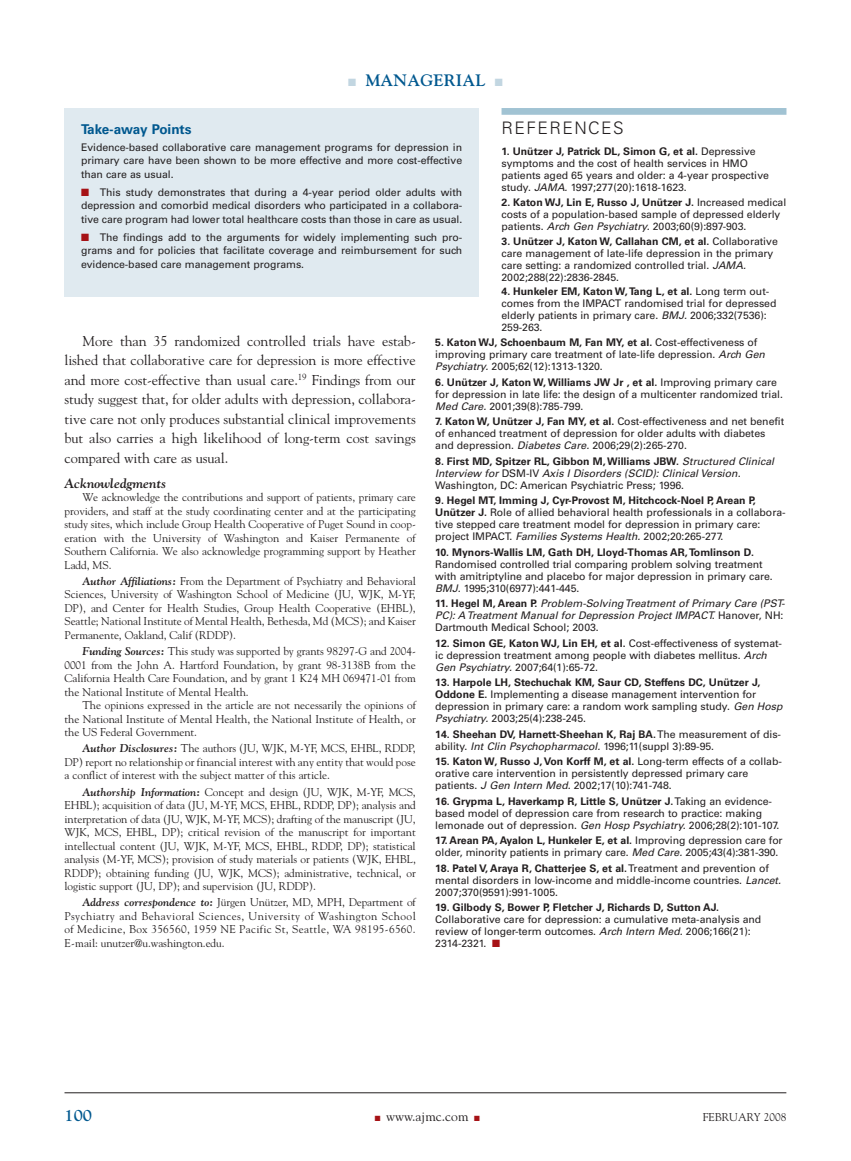
<style>
.page{position:relative;width:851px;height:1161px;background:#fff}
.page>*{position:absolute;margin:0;border:0;box-sizing:border-box;transform-origin:0 0}
.t1{font:300 17.25px "Univers";letter-spacing:.085em;color:#231f20}
.t2{font:700 16.5px "Goudy";letter-spacing:.01em;color:#00588f}
.t3{font:14.25px/19.5px "Goudy";letter-spacing:-.005em;color:#231f20;text-align:justify}
.t4{font:italic 700 13.5px "Goudy";color:#231f20}
.t5{font:700 13.5px "Univers";letter-spacing:-.02em;color:#00588f}
.t6{font:13.5px "Goudy";color:#231f20}
.t7{font:11.25px/13.5px "Goudy";letter-spacing:-.005em;color:#231f20;text-align:justify}
.t8{font:10.5px/12px "Univers";letter-spacing:-.005em;color:#231f20}
.t9{font:italic 10.5px/12px "Univers";color:#231f20}
.t10{font:700 10.5px "Univers";color:#231f20}
.s1{color:#c2d6e1}
.s2{font-weight:700}
.s3{font-style:italic}
.s4{font-weight:700;font-style:normal}
.s5{font-style:normal}
.s6{color:#a61216}
.s7{font-weight:700;font-style:italic}
</style>
<div class="page">
<div style="left:501px;top:108px;width:285px;height:7px;background:#a1c3d3"></div>
<hr style="left:64px;top:1093px;width:722px;height:1px;background:#231f20">
<div style="left:64px;top:108px;width:415px;height:189px;background:#e0eaf0"></div>
<h2 class="t2" style="left:348px;top:70px;width:156px"><span class="s1">■</span> MANAGERIAL <span class="s1">■</span></h2>
<h1 class="t1" style="left:501px;top:122px;width:124px">REFERENCES</h1>
<p class="t8" style="left:501px;top:147px;width:269px"><span class="s2">1. Unützer J, Patrick DL, Simon G, et al.</span> Depressive symptoms and the cost of health services in HMO patients aged 65 years and older: a 4-year prospective study. <span class="s3">JAMA.</span> 1997;277(20):1618-1623.</p>
<p class="t8" style="left:501px;top:197px;width:286px"><span class="s2">2. Katon WJ, Lin E, Russo J, Unützer J.</span> Increased medical costs of a population-based sample of depressed elderly patients. <span class="s3">Arch Gen Psychiatry.</span> 2003;60(9):897-903.</p>
<p class="t8" style="left:501px;top:236px;width:278px"><span class="s2">3. Unützer J, Katon W, Callahan CM, et al.</span> Collaborative care management of late-life depression in the primary care setting: a randomized controlled trial. <span class="s3">JAMA.<br></span>2002;288(22):2836-2845.</p>
<p class="t8" style="left:501px;top:287px;width:276px"><span class="s2">4. Hunkeler EM, Katon W,Tang L, et al.</span> Long term out&shy;comes from the IMPACT randomised trial for depressed elderly patients in primary care. <span class="s3">BMJ.</span> 2006;332(7536):<br>259-263.</p>
<p class="t8" style="left:435px;top:337px;width:331px"><span class="s2">5. Katon WJ, Schoenbaum M, Fan MY, et al.</span> Cost-effectiveness of improving primary care treatment of late-life depression. <span class="s3">Arch Gen<br>Psychiatry.</span> 2005;62(12):1313-1320.</p>
<p class="t8" style="left:435px;top:377px;width:349px"><span class="s2">6. Unützer J, Katon W, Williams JW Jr , et al.</span> Improving primary care for depression in late life: the design of a multicenter randomized trial.<br><span class="s3">Med Care.</span> 2001;39(8):785-799.</p>
<p class="t8" style="left:435px;top:416px;width:350px"><span class="s2">7. Katon W, Unützer J, Fan MY, et al.</span> Cost-effectiveness and net benefit of enhanced treatment of depression for older adults with diabetes and depression. <span class="s3">Diabetes Care.</span> 2006;29(2):265-270.</p>
<p class="t9" style="left:435px;top:456px;width:340px"><span class="s4">8. First MD, Spitzer RL, Gibbon M, Williams JBW.</span> Structured Clinical<br>Interview for <span class="s5">DSM-IV</span> Axis I Disorders (SCID): Clinical Version.<br><span class="s5">Washington, DC: American Psychiatric Press; 1996.</span></p>
<p class="t8" style="left:435px;top:495px;width:352px"><span class="s2">9. Hegel MT, Imming J, Cyr-Provost M, Hitchcock-Noel P, Arean P, Unützer J.</span> Role of allied behavioral health professionals in a collabora&shy;tive stepped care treatment model for depression in primary care: project IMPACT. <span class="s3">Families Systems Health.</span> 2002;20:265-277.</p>
<p class="t10" style="left:435px;top:548px;width:320px">10. Mynors-Wallis LM, Gath DH, Lloyd-Thomas AR,Tomlinson D.</p>
<p class="t8" style="left:435px;top:559px;width:339px">Randomised controlled trial comparing problem solving treatment with amitriptyline and placebo for major depression in primary care.<br><span class="s3">BMJ.</span> 1995;310(6977):441-445.</p>
<p class="t9" style="left:435px;top:598px;width:351px"><span class="s4">11. Hegel M, Arean P.</span> Problem-Solving Treatment of Primary Care (PST-<br>PC): ATreatment Manual for Depression Project IMPACT. <span class="s5">Hanover, NH:<br>Dartmouth Medical School; 2003.</span></p>
<p class="t8" style="left:435px;top:638px;width:348px"><span class="s2">12. Simon GE, Katon WJ, Lin EH, et al.</span> Cost-effectiveness of systemat&shy;ic depression treatment among people with diabetes mellitus. <span class="s3">Arch<br>Gen Psychiatry.</span> 2007;64(1):65-72.</p>
<p class="t8" style="left:435px;top:677px;width:349px"><span class="s2">13. Harpole LH, Stechuchak KM, Saur CD, Steffens DC, Unützer J, Oddone E.</span> Implementing a disease management intervention for depression in primary care: a random work sampling study. <span class="s3">Gen Hosp Psychiatry.</span> 2003;25(4):238-245.</p>
<p class="t8" style="left:435px;top:729px;width:347px"><span class="s2">14. Sheehan DV, Harnett-Sheehan K, Raj BA.</span>The measurement of dis&shy;ability. <span class="s3">Int Clin Psychopharmacol.</span> 1996;11(suppl 3):89-95.</p>
<p class="t8" style="left:435px;top:756px;width:348px"><span class="s2">15. Katon W, Russo J, Von Korff M, et al.</span> Long-term effects of a collab&shy;orative care intervention in persistently depressed primary care patients. <span class="s3">J Gen Intern Med.</span> 2002;17(10):741-748.</p>
<p class="t8" style="left:435px;top:796px;width:345px"><span class="s2">16. Grypma L, Haverkamp R, Little S, Unützer J.</span>Taking an evidence&shy;based model of depression care from research to practice: making lemonade out of depression. <span class="s3">Gen Hosp Psychiatry.</span> 2006;28(2):101-107.</p>
<p class="t8" style="left:435px;top:835px;width:349px"><span class="s2">17. Arean PA, Ayalon L, Hunkeler E, et al.</span> Improving depression care for older, minority patients in primary care. <span class="s3">Med Care.</span> 2005;43(4):381-390.</p>
<p class="t8" style="left:435px;top:863px;width:347px"><span class="s2">18. Patel V, Araya R, Chatterjee S, et al.</span>Treatment and prevention of mental disorders in low-income and middle-income countries. <span class="s3">Lancet.<br></span>2007;370(9591):991-1005.</p>
<p class="t10" style="left:435px;top:903px;width:285px">19. Gilbody S, Bower P, Fletcher J, Richards D, Sutton AJ.</p>
<p class="t8" style="left:435px;top:914px;width:327px">Collaborative care for depression: a cumulative meta-analysis and review of longer-term outcomes. <span class="s3">Arch Intern Med.</span> 2006;166(21):<br>2314-2321. <span class="s6">■</span></p>
<p class="t5" style="left:81px;top:125px;width:112px">Take-away Points</p>
<p class="t8" style="left:81px;top:141px;width:383px;line-height:13.5px;text-align:justify">Evidence-based collaborative care management programs for depression in primary care have been shown to be more effective and more cost-effective than care as usual.</p>
<p class="t8" style="left:81px;top:186px;width:383px;line-height:13.5px;text-align:justify"><span class="s6">■</span> This study demonstrates that during a 4-year period older adults with depression and comorbid medical disorders who participated in a collabora&shy;tive care program had lower total healthcare costs than those in care as usual.</p>
<p class="t8" style="left:81px;top:231px;width:383px;line-height:13.5px;text-align:justify"><span class="s6">■</span> The findings add to the arguments for widely implementing such pro&shy;grams and for policies that facilitate coverage and reimbursement for such evidence-based care management programs.</p>
<p class="t3" style="left:64px;top:331px;width:353px;text-indent:18px">More than 35 randomized controlled trials have estab&shy;lished that collaborative care for depression is more effective and more cost-effective than usual care.<sup>19</sup> Findings from our study suggest that, for older adults with depression, collabora&shy;tive care not only produces substantial clinical improvements but also carries a high likelihood of long-term cost savings compared with care as usual.</p>
<p class="t4" style="left:64px;top:475px;width:103px">Acknowledgments</p>
<p class="t7" style="left:64px;top:490px;width:353px;text-indent:18px">We acknowledge the contributions and support of patients, primary care providers, and staff at the study coordinating center and at the participating study sites, which include Group Health Cooperative of Puget Sound in coop&shy;eration with the University of Washington and Kaiser Permanente of Southern California. We also acknowledge programming support by Heather Ladd, MS.</p>
<p class="t7" style="left:64px;top:574px;width:353px;text-indent:18px"><span class="s7">Author Affiliations:</span> From the Department of Psychiatry and Behavioral Sciences, University of Washington School of Medicine (JU, WJK, M-YF, DP), and Center for Health Studies, Group Health Cooperative (EHBL), Seattle; National Institute of Mental Health, Bethesda, Md (MCS); and Kaiser Permanente, Oakland, Calif (RDDP).</p>
<p class="t7" style="left:64px;top:644px;width:353px;text-indent:18px"><span class="s7">Funding Sources:</span> This study was supported by grants 98297-G and 2004- 0001 from the John A. Hartford Foundation, by grant 98-3138B from the California Health Care Foundation, and by grant 1 K24 MH 069471-01 from the National Institute of Mental Health.</p>
<p class="t7" style="left:64px;top:698px;width:353px;text-indent:18px">The opinions expressed in the article are not necessarily the opinions of the National Institute of Mental Health, the National Institute of Health, or the US Federal Government.</p>
<p class="t7" style="left:64px;top:742px;width:353px;text-indent:18px"><span class="s7">Author Disclosures:</span> The authors (JU, WJK, M-YF, MCS, EHBL, RDDP, DP) report no relationship or financial interest with any entity that would pose a conflict of interest with the subject matter of this article.</p>
<p class="t7" style="left:64px;top:785px;width:353px;text-indent:18px"><span class="s7">Authorship Information:</span> Concept and design (JU, WJK, M-YF, MCS, EHBL); acquisition of data (JU, M-YF, MCS, EHBL, RDDP, DP); analysis and interpretation of data (JU, WJK, M-YF, MCS); drafting of the manuscript (JU, WJK, MCS, EHBL, DP); critical revision of the manuscript for important intellectual content (JU, WJK, M-YF, MCS, EHBL, RDDP, DP); statistical analysis (M-YF, MCS); provision of study materials or patients (WJK, EHBL, RDDP); obtaining funding (JU, WJK, MCS); administrative, technical, or logistic support (JU, DP); and supervision (JU, RDDP).</p>
<p class="t7" style="left:64px;top:896px;width:353px;text-indent:18px"><span class="s7">Address correspondence to:</span> Jürgen Unützer, MD, MPH, Department of Psychiatry and Behavioral Sciences, University of Washington School of Medicine, Box 356560, 1959 NE Pacific St, Seattle, WA 98195-6560.<br>E-mail: unutzer@u.washington.edu.</p>
<h2 class="t2" style="left:64px;top:1106px;width:29px">100</h2>
<p class="t6" style="left:375px;top:1109px;width:106px"><span class="s6">■</span> www.ajmc.com <span class="s6">■</span></p>
<p class="t7" style="left:703px;top:1110px;width:85px">FEBRUARY 2008</p>
</div>
